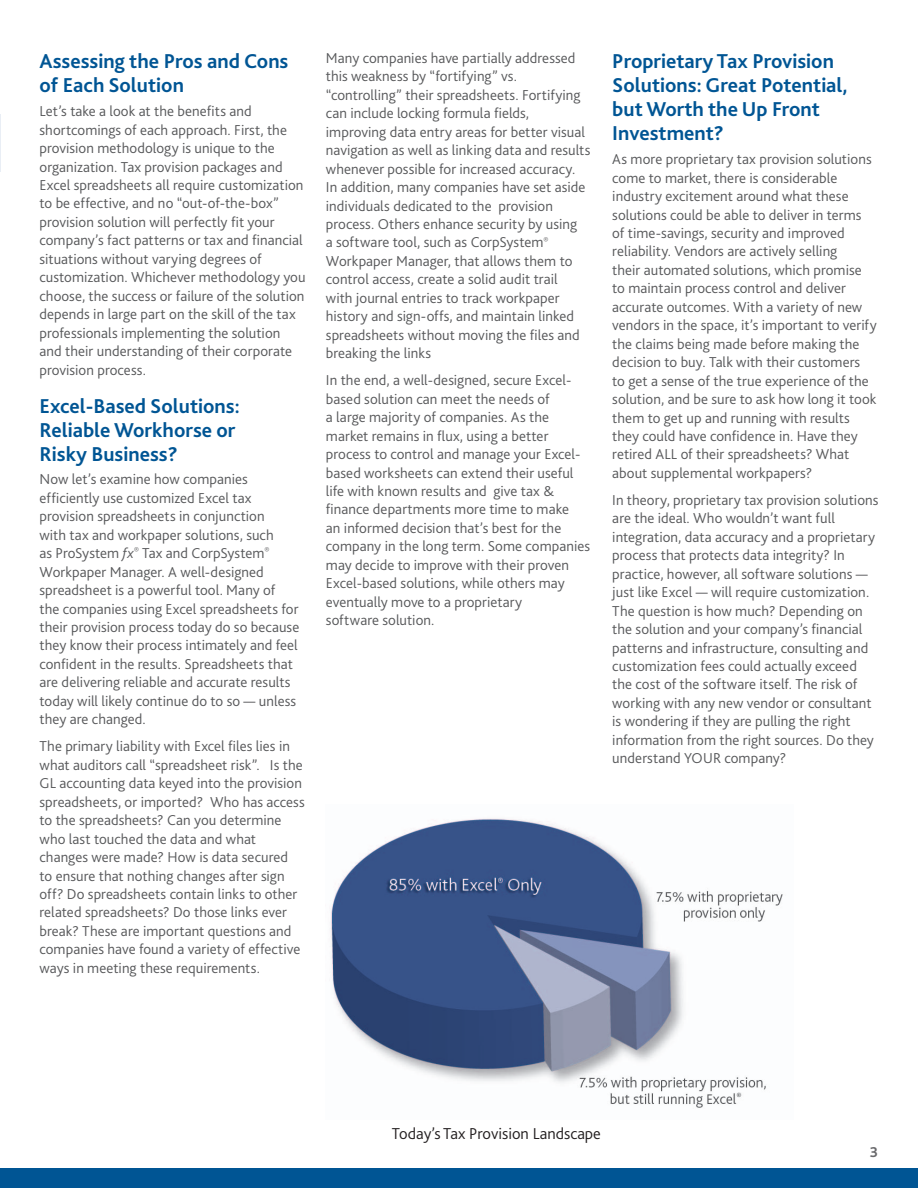
<style>
.page{position:relative;width:918px;height:1188px;background:#fff}
.page>*{position:absolute;margin:0;border:0;box-sizing:border-box;transform-origin:0 0}
.CS_Head_01{font:700 21px/24px "Bliss 2";color:#005594}
.t1{font:300 16.5px "Bliss 2";color:#231f20}
.body{font:300 15px/18.5px "Bliss 2";letter-spacing:.005em;color:#57585a}
.t2{font:700 15px "Bliss 2";color:#69696c}
.s1{font-style:italic}
</style>
<div class="page">
<img style="left:330px;top:818px;width:453px;height:290px">
<div style="left:0;top:1169px;width:918px;height:19px;background:#005594"></div>
<hr style="left:0;top:114px;width:1px;height:57px;background:#7293c1">
<p class="CS_Head_01" style="left:40px;top:49px;width:250px">Assessing the Pros and Cons of Each Solution</p>
<p class="body" style="left:40px;top:102px;width:268px">Let’s take a look at the benefits and shortcomings of each approach. First, the provision methodology is unique to the organization. Tax provision packages and Excel spreadsheets all require customization to be effective, and no “out-of-the-box” provision solution will perfectly fit your company’s fact patterns or tax and financial situations without varying degrees of customization. Whichever methodology you choose, the success or failure of the solution depends in large part on the skill of the tax professionals implementing the solution and their understanding of their corporate provision process.</p>
<p class="CS_Head_01" style="left:40px;top:393px;width:202px">Excel-Based Solutions:<br>Reliable Workhorse or<br>Risky Business?</p>
<p class="body" style="left:40px;top:470px;width:261px">Now let’s examine how companies efficiently use customized Excel tax provision spreadsheets in conjunction<br>with tax and workpaper solutions, such<br>as ProSystem <span class="s1">fx</span><sup>®</sup> Tax and CorpSystem<sup>® </sup>Workpaper Manager. A well-designed spreadsheet is a powerful tool. Many of<br>the companies using Excel spreadsheets for their provision process today do so because they know their process intimately and feel confident in the results. Spreadsheets that are delivering reliable and accurate results today will likely continue do to so — unless they are changed.</p>
<p class="body" style="left:40px;top:737px;width:267px">The primary liability with Excel files lies in what auditors call “spreadsheet risk”. Is the GL accounting data keyed into the provision spreadsheets, or imported? Who has access to the spreadsheets? Can you determine who last touched the data and what changes were made? How is data secured<br>to ensure that nothing changes after sign off? Do spreadsheets contain links to other related spreadsheets? Do those links ever break? These are important questions and companies have found a variety of effective ways in meeting these requirements.</p>
<p class="body" style="left:326px;top:48px;width:266px">Many companies have partially addressed this weakness by “fortifying” vs. “controlling” their spreadsheets. Fortifying can include locking formula fields, improving data entry areas for better visual navigation as well as linking data and results whenever possible for increased accuracy.<br>In addition, many companies have set aside individuals dedicated to the provision process. Others enhance security by using<br>a software tool, such as CorpSystem<sup>® </sup>Workpaper Manager, that allows them to control access, create a solid audit trail<br>with journal entries to track workpaper history and sign-offs, and maintain linked spreadsheets without moving the files and breaking the links</p>
<p class="body" style="left:326px;top:371px;width:266px">In the end, a well-designed, secure Excel&shy;based solution can meet the needs of<br>a large majority of companies. As the market remains in flux, using a better process to control and manage your Excel&shy;based worksheets can extend their useful life with known results and give tax &amp; finance departments more time to make<br>an informed decision that’s best for the company in the long term. Some companies may decide to improve with their proven Excel-based solutions, while others may eventually move to a proprietary<br>software solution.</p>
<p class="CS_Head_01" style="left:612px;top:49px;width:237px">Proprietary Tax Provision<br>Solutions: Great Potential, but Worth the Up Front<br>Investment?</p>
<p class="body" style="left:612px;top:150px;width:266px">As more proprietary tax provision solutions come to market, there is considerable industry excitement around what these solutions could be able to deliver in terms of time-savings, security and improved reliability. Vendors are actively selling<br>their automated solutions, which promise to maintain process control and deliver accurate outcomes. With a variety of new vendors in the space, it’s important to verify the claims being made before making the decision to buy. Talk with their customers to get a sense of the true experience of the solution, and be sure to ask how long it took them to get up and running with results they could have confidence in. Have they retired ALL of their spreadsheets? What about supplemental workpapers?</p>
<p class="body" style="left:612px;top:490px;width:268px">In theory, proprietary tax provision solutions are the ideal. Who wouldn’t want full integration, data accuracy and a proprietary process that protects data integrity? In practice, however, all software solutions — just like Excel — will require customization.<br>The question is how much? Depending on the solution and your company’s financial patterns and infrastructure, consulting and customization fees could actually exceed the cost of the software itself. The risk of working with any new vendor or consultant is wondering if they are pulling the right information from the right sources. Do they understand YOUR company?</p>
<p class="t1" style="left:392px;top:1123px;width:210px">Today’s Tax Provision Landscape</p>
<p class="t2" style="left:870px;top:1143px;width:10px">3</p>
</div>
